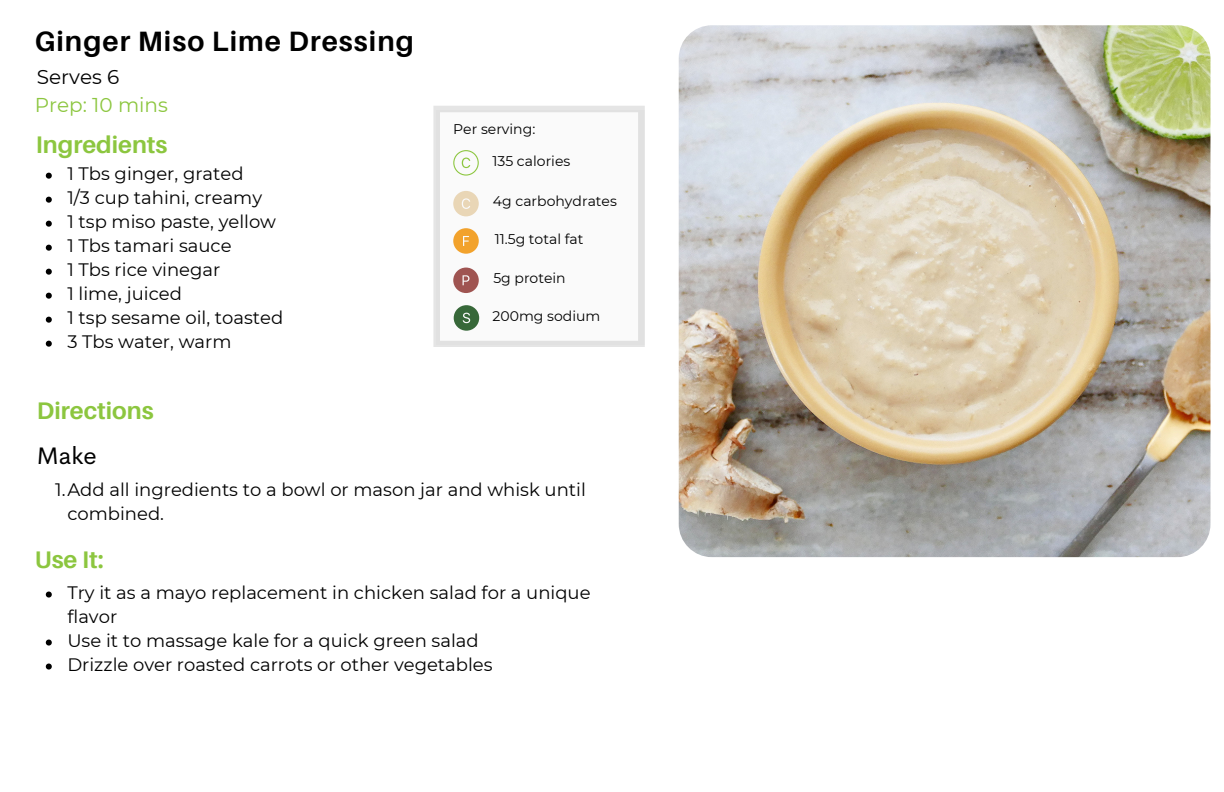
<style>
.page{position:relative;width:1224px;height:792px;background:#fff}
.page>*{position:absolute;margin:0;border:0;box-sizing:border-box;transform-origin:0 0}
.t1{font:700 28px "Aileron";letter-spacing:.035em;color:#000}
.t2{font:700 24px "Aileron";color:#8cc63f}
.t3{font:24px "Cerebri Sans";color:#000}
.t4{font:20px "Montserrat";color:#8cc63f}
.t5{font:20px "Montserrat";color:#000}
.t6{font:18px/24px "Montserrat";color:#000}
.t7{font:14px "Montserrat";color:#000}
</style>
<div class="page">
<svg style="left:433px;top:106px;width:212px;height:241px"></svg>
<svg style="left:453px;top:268px;width:26px;height:25px"></svg>
<svg style="left:453px;top:228px;width:26px;height:26px"></svg>
<svg style="left:453px;top:191px;width:26px;height:25px"></svg>
<svg style="left:453px;top:150px;width:26px;height:26px"></svg>
<svg style="left:46px;top:173px;width:6px;height:6px"></svg>
<svg style="left:46px;top:197px;width:6px;height:6px"></svg>
<svg style="left:46px;top:221px;width:6px;height:6px"></svg>
<svg style="left:46px;top:245px;width:6px;height:6px"></svg>
<svg style="left:46px;top:269px;width:6px;height:6px"></svg>
<svg style="left:46px;top:293px;width:6px;height:6px"></svg>
<svg style="left:46px;top:317px;width:6px;height:6px"></svg>
<svg style="left:46px;top:341px;width:6px;height:6px"></svg>
<img style="left:679px;top:25px;width:531px;height:532px;border-radius:33px">
<svg style="left:454px;top:305px;width:25px;height:26px"></svg>
<svg style="left:46px;top:592px;width:6px;height:6px"></svg>
<svg style="left:46px;top:640px;width:6px;height:6px"></svg>
<svg style="left:46px;top:664px;width:6px;height:6px"></svg>
<p class="t1" style="left:35px;top:24px;width:380px">Ginger Miso Lime Dressing</p>
<p class="t5" style="left:37px;top:64px;width:84px">Serves 6</p>
<p class="t4" style="left:35px;top:92px;width:135px">Prep: 10 mins</p>
<p class="t2" style="left:36px;top:130px;width:133px">Ingredients</p>
<p class="t6" style="left:67px;top:162px;width:178px">1 Tbs ginger, grated</p>
<p class="t6" style="left:67px;top:186px;width:196px">1/3 cup tahini, creamy</p>
<p class="t6" style="left:67px;top:210px;width:210px">1 tsp miso paste, yellow</p>
<p class="t6" style="left:67px;top:234px;width:166px">1 Tbs tamari sauce</p>
<p class="t6" style="left:67px;top:258px;width:154px">1 Tbs rice vinegar</p>
<p class="t6" style="left:67px;top:282px;width:116px">1 lime, juiced</p>
<p class="t6" style="left:67px;top:306px;width:217px">1 tsp sesame oil, toasted</p>
<p class="t6" style="left:67px;top:330px;width:166px">3 Tbs water, warm</p>
<p class="t2" style="left:37px;top:396px;width:118px">Directions</p>
<p class="t3" style="left:37px;top:440px;width:61px">Make</p>
<p class="t7" style="left:453px;top:121px;width:84px">Per serving:</p>
<p class="t7" style="left:492px;top:152px;width:79px">135 calories</p>
<p class="t7" style="left:493px;top:193px;width:125px">4g carbohydrates</p>
<p class="t7" style="left:495px;top:231px;width:90px">11.5g total fat</p>
<p class="t7" style="left:493px;top:269px;width:74px">5g protein</p>
<p class="t7" style="left:493px;top:308px;width:109px">200mg sodium</p>
<p class="t6" style="left:67px;top:478px;width:520px;text-indent:-12px">1.Add all ingredients to a bowl or mason jar and whisk until combined.</p>
<p class="t2" style="left:35px;top:545px;width:70px">Use It:</p>
<p class="t6" style="left:67px;top:581px;width:525px">Try it as a mayo replacement in chicken salad for a unique flavor</p>
<p class="t6" style="left:67px;top:629px;width:413px">Use it to massage kale for a quick green salad</p>
<p class="t6" style="left:67px;top:653px;width:427px">Drizzle over roasted carrots or other vegetables</p>
</div>
